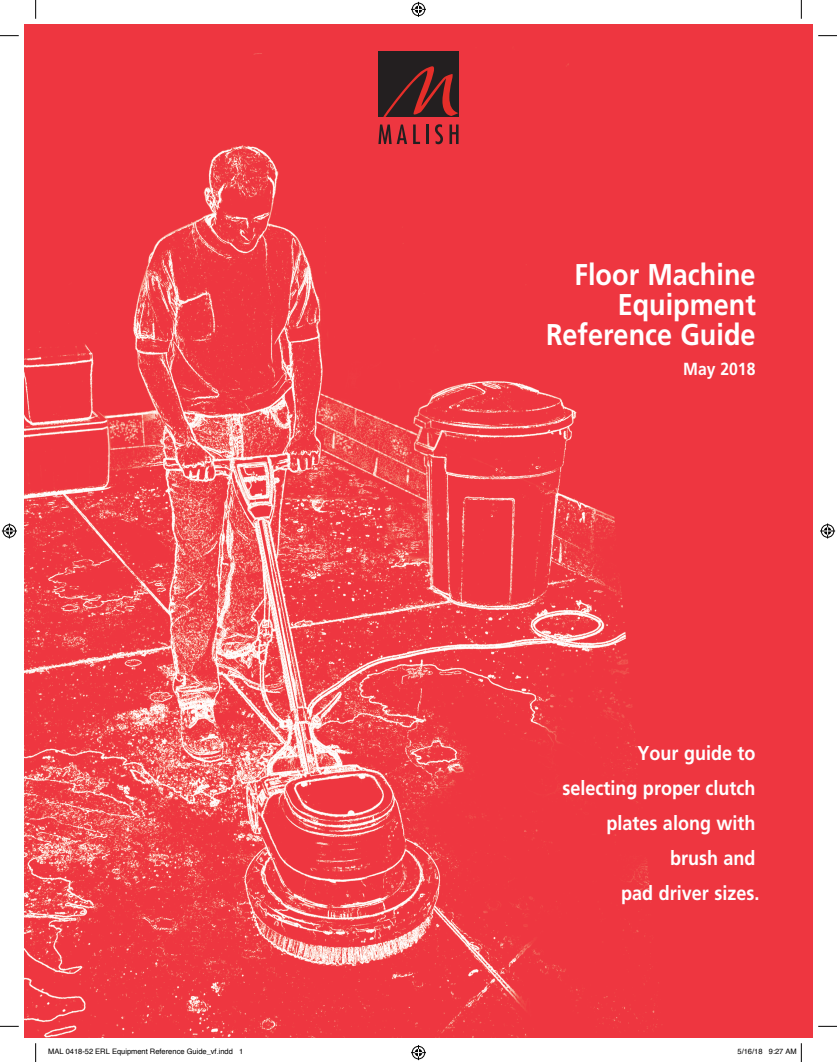
<style>
.page{position:relative;width:837px;height:1062px;background:#fff}
.page>*{position:absolute;margin:0;border:0;box-sizing:border-box;transform-origin:0 0}
.t1{font:700 30px/30px "Frutiger LT Std";color:#fff;text-align:right;scale:.9 1}
.t2{font:700 20px/35px "Frutiger LT Std";color:#fff;text-align:right;scale:.9 1}
.t3{font:700 17.5px "Frutiger LT Std";color:#fff;scale:.9 1}
.t4{font:7.5px "Helvetica";color:#000}
</style>
<div class="page">
<img style="left:24px;top:24px;width:788px;height:1013px">
<div style="left:378px;top:52px;width:80px;height:65px;background:#231f20"></div>
<svg style="left:383px;top:66px;width:75px;height:51px"></svg>
<svg style="left:378px;top:124px;width:29px;height:20px"></svg>
<svg style="left:413px;top:124px;width:7px;height:20px"></svg>
<hr style="left:426px;top:124px;width:2px;height:20px;background:#231f20">
<svg style="left:435px;top:124px;width:8px;height:20px"></svg>
<svg style="left:449px;top:124px;width:9px;height:20px"></svg>
<svg style="left:0;top:35px;width:19px;height:1px"></svg>
<svg style="left:818px;top:35px;width:18px;height:1px"></svg>
<svg style="left:0;top:1025px;width:19px;height:1px"></svg>
<svg style="left:818px;top:1025px;width:18px;height:1px"></svg>
<svg style="left:35px;top:0;width:1px;height:19px"></svg>
<svg style="left:35px;top:1043px;width:1px;height:18px"></svg>
<svg style="left:800px;top:0;width:1px;height:19px"></svg>
<svg style="left:411px;top:2px;width:15px;height:15px"></svg>
<svg style="left:411px;top:1045px;width:15px;height:14px"></svg>
<svg style="left:2px;top:523px;width:15px;height:15px"></svg>
<svg style="left:820px;top:523px;width:14px;height:15px"></svg>
<svg style="left:800px;top:1043px;width:1px;height:18px"></svg>
<h1 class="t1" style="left:546px;top:260px;width:234px">Floor Machine<br>Equipment<br>Reference Guide</h1>
<p class="t3" style="left:683px;top:359px;width:82px">May 2018</p>
<p class="t2" style="left:562px;top:735px;width:220px">Your guide to selecting proper clutch plates along with brush and<br>pad driver sizes.</p>
<p class="t4" style="left:48px;top:1045px;width:197px">MAL 0418-52 ERL Equipment Reference Guide_vf.indd 1</p>
<p class="t4" style="left:737px;top:1045px;width:61px">5/16/18 9:27 AM</p>
</div>
